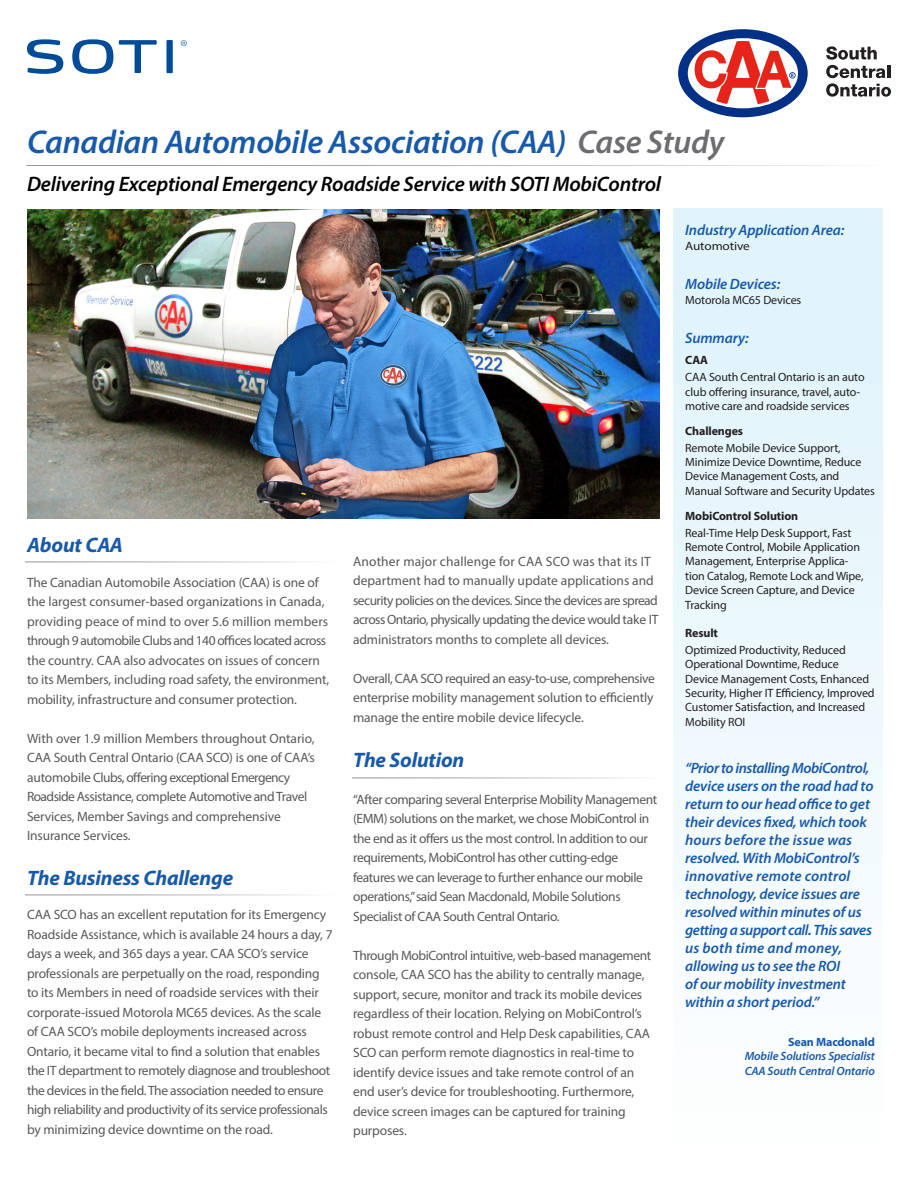
<style>
.page{position:relative;width:918px;height:1188px;background:#fff}
.page>*{position:absolute;margin:0;border:0;box-sizing:border-box;transform-origin:0 0}
.t1{font:italic 600 33px "Myriad Pro";letter-spacing:-.01em;color:#185aaa}
.t2{font:italic 600 21px "Myriad Pro";letter-spacing:-.01em;color:#000}
.Body_Text_Headers{font:italic 700 21px "Myriad Pro";letter-spacing:-.01em;color:#185aaa}
.t3{font:italic 600 15px/18px "Myriad Pro";letter-spacing:-.01em;color:#185aaa}
.t4{font:13.5px/19.5px "Myriad Pro";letter-spacing:-.01em;color:#57585a}
.t5{font:13.5px/19.5px "Myriad Pro";letter-spacing:-.03em;color:#57585a}
.t6{font:12px/14.4px "Myriad Pro";letter-spacing:-.01em;color:#231f20}
.t7{font:italic 600 12px "Myriad Pro";letter-spacing:-.01em;color:#185aaa}
.t8{font:700 12px "Myriad Pro";letter-spacing:-.01em;color:#231f20}
.t9{font:700 12px "Myriad Pro";letter-spacing:-.01em;color:#185aaa}
.t10{font:12px "Myriad Pro";letter-spacing:-.01em;color:#231f20;scale:1.11 1}
.s1{color:#6c6d70}
</style>
<div class="page">
<img style="left:28px;top:209px;width:632px;height:309px">
<div style="left:674px;top:208px;width:208px;height:967px;background:linear-gradient(to bottom,#def3fb,#fff)"></div>
<svg style="left:676px;top:27px;width:134px;height:93px"></svg>
<div style="left:678px;top:29px;width:130px;height:88px;background:#003186;border-radius:50%"></div>
<div style="left:688px;top:38px;width:110px;height:70px;background:#fff;border-radius:50%"></div>
<svg style="left:695px;top:41px;width:101px;height:63px"></svg>
<svg style="left:826px;top:46px;width:65px;height:51px"></svg>
<svg style="left:72px;top:39px;width:41px;height:35px"></svg>
<svg style="left:119px;top:40px;width:38px;height:33px"></svg>
<div style="left:167px;top:40px;width:6px;height:33px;background:#004c97"></div>
<svg style="left:27px;top:39px;width:36px;height:35px"></svg>
<svg style="left:181px;top:40px;width:6px;height:6px"></svg>
<hr style="left:27px;top:165px;width:864px;height:1px;background:#939598">
<hr style="left:25px;top:562px;width:311px;height:1px;background:#939598">
<hr style="left:25px;top:895px;width:311px;height:1px;background:#939598">
<hr style="left:352px;top:778px;width:311px;height:1px;background:#939598">
<p class="t1" style="left:27px;top:121px;width:699px">Canadian Automobile Association (CAA) <span class="s1">Case Study</span></p>
<p class="t2" style="left:27px;top:171px;width:636px">Delivering Exceptional Emergency Roadside Service with SOTI MobiControl</p>
<p class="t3" style="left:685px;top:221px;width:161px">Industry Application Area:</p>
<p class="t10" style="left:685px;top:238px;width:60px">Automotive</p>
<p class="t3" style="left:685px;top:275px;width:96px">Mobile Devices:</p>
<p class="t6" style="left:685px;top:292px;width:118px">Motorola MC65 Devices</p>
<p class="t3" style="left:685px;top:329px;width:65px">Summary:</p>
<p class="t8" style="left:685px;top:352px;width:24px">CAA</p>
<p class="t6" style="left:685px;top:370px;width:181px">CAA South Central Ontario is an auto club offering insurance, travel, auto&shy;motive care and roadside services</p>
<p class="t8" style="left:685px;top:423px;width:59px">Challenges</p>
<p class="t6" style="left:685px;top:440px;width:191px">Remote Mobile Device Support, Minimize Device Downtime, Reduce Device Management Costs, and Manual Software and Security Updates</p>
<p class="t8" style="left:685px;top:508px;width:115px">MobiControl Solution</p>
<p class="t6" style="left:685px;top:525px;width:180px">Real-Time Help Desk Support, Fast<br>Remote Control, Mobile Application<br>Management, Enterprise Applica&shy;tion Catalog, Remote Lock and Wipe,<br>Device Screen Capture, and Device<br>Tracking</p>
<p class="t8" style="left:685px;top:625px;width:34px">Result</p>
<p class="t6" style="left:685px;top:642px;width:191px">Optimized Productivity, Reduced<br>Operational Downtime, Reduce<br>Device Management Costs, Enhanced<br>Security, Higher IT Efficiency, Improved<br>Customer Satisfaction, and Increased<br>Mobility ROI</p>
<p class="t3" style="left:685px;top:758px;width:190px">“Prior to installing MobiControl, device users on the road had to return to our head office to get their devices fixed, which took hours before the issue was resolved. With MobiControl’s innovative remote control technology, device issues are resolved within minutes of us getting a support call. This saves us both time and money, allowing us to see the ROI<br>of our mobility investment within a short period.”</p>
<p class="t9" style="left:788px;top:1034px;width:88px">Sean Macdonald</p>
<p class="t7" style="left:745px;top:1048px;width:132px">Mobile Solutions Specialist</p>
<p class="t7" style="left:745px;top:1063px;width:132px">CAA South Central Ontario</p>
<p class="Body_Text_Headers" style="left:27px;top:531px;width:97px">About CAA</p>
<p class="t4" style="left:27px;top:572px;width:304px">The Canadian Automobile Association (CAA) is one of the largest consumer-based organizations in Canada, providing peace of mind to over 5.6 million members through 9 automobile Clubs and 140 offices located across the country. CAA also advocates on issues of concern to its Members, including road safety, the environment, mobility, infrastructure and consumer protection.</p>
<p class="t4" style="left:27px;top:728px;width:289px">With over 1.9 million Members throughout Ontario, CAA South Central Ontario (CAA SCO) is one of CAA’s automobile Clubs, offering exceptional Emergency Roadside Assistance, complete Automotive and Travel Services, Member Savings and comprehensive Insurance Services.</p>
<p class="Body_Text_Headers" style="left:27px;top:864px;width:208px">The Business Challenge</p>
<p class="t4" style="left:27px;top:905px;width:307px">CAA SCO has an excellent reputation for its Emergency Roadside Assistance, which is available 24 hours a day, 7 days a week, and 365 days a year. CAA SCO’s service professionals are perpetually on the road, responding to its Members in need of roadside services with their corporate-issued Motorola MC65 devices. As the scale of CAA SCO’s mobile deployments increased across Ontario, it became vital to find a solution that enables the IT department to remotely diagnose and troubleshoot the devices in the field. The association needed to ensure high reliability and productivity of its service professionals by minimizing device downtime on the road.</p>
<p class="t4" style="left:353px;top:551px;width:307px">Another major challenge for CAA SCO was that its IT department had to manually update applications and security policies on the devices. Since the devices are spread across Ontario, physically updating the device would take IT administrators months to complete all devices.</p>
<p class="t4" style="left:353px;top:668px;width:303px;text-align:justify">Overall, CAA SCO required an easy-to-use, comprehensive enterprise mobility management solution to efficiently manage the entire mobile device lifecycle.</p>
<p class="Body_Text_Headers" style="left:353px;top:746px;width:113px">The Solution</p>
<p class="t5" style="left:353px;top:789px;width:306px">“After comparing several Enterprise Mobility Management (EMM) solutions on the market, we chose MobiControl in the end as it offers us the most control. In addition to our requirements, MobiControl has other cutting-edge features we can leverage to further enhance our mobile operations,” said Sean Macdonald, Mobile Solutions Specialist of CAA South Central Ontario.</p>
<p class="t4" style="left:353px;top:945px;width:300px">Through MobiControl intuitive, web-based management console, CAA SCO has the ability to centrally manage, support, secure, monitor and track its mobile devices regardless of their location. Relying on MobiControl’s robust remote control and Help Desk capabilities, CAA SCO can perform remote diagnostics in real-time to identify device issues and take remote control of an end user’s device for troubleshooting. Furthermore, device screen images can be captured for training purposes.</p>
</div>
